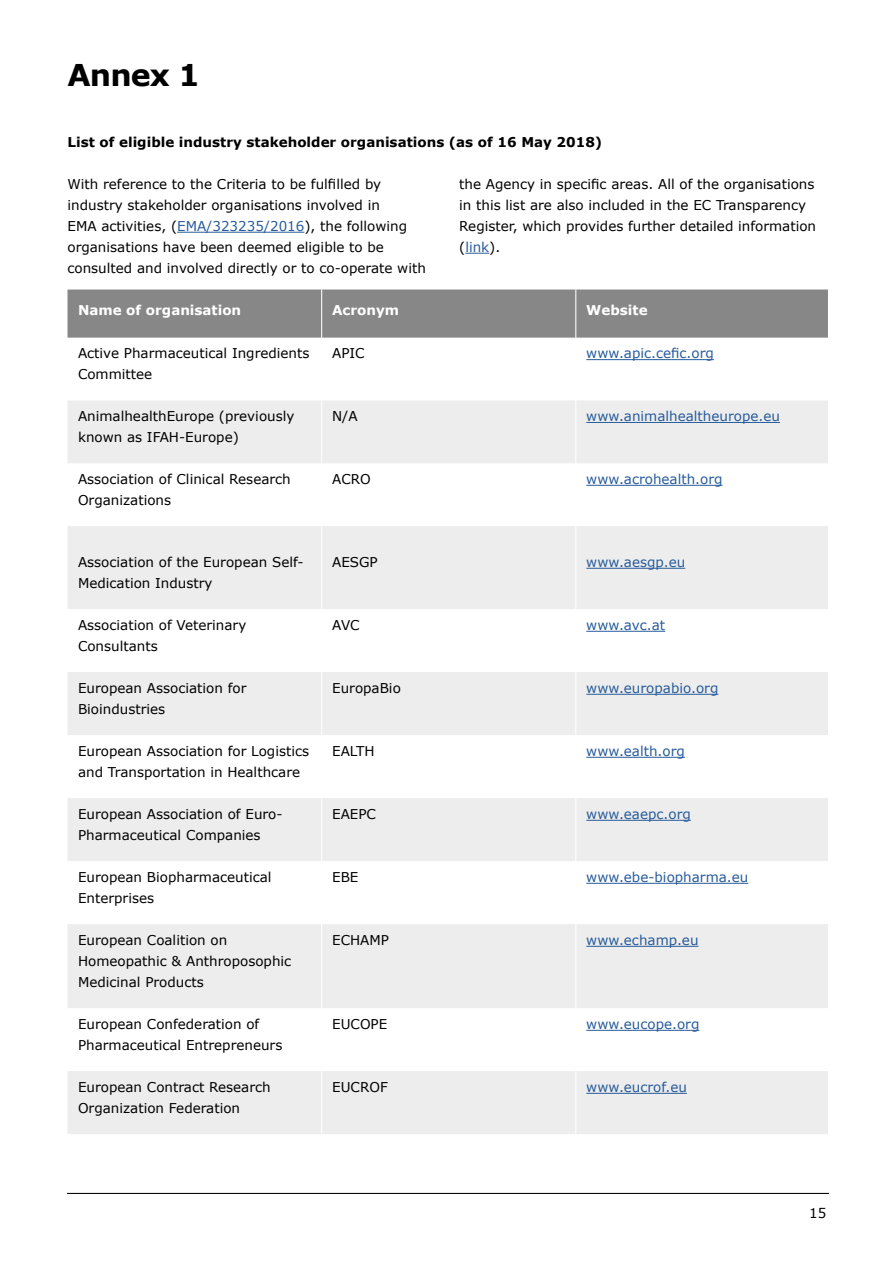
<style>
.page{position:relative;width:893px;height:1263px;background:#fff}
.page>*{position:absolute;margin:0;border:0;box-sizing:border-box;transform-origin:0 0}
.t1{font:700 30px "Verdana";letter-spacing:-.03em;color:#000}
.t2{font:13.5px/21px "Verdana";color:#000}
.t3{font:13.5px "Verdana";color:#275b9b}
.t4{font:700 13.5px "Verdana";color:#000}
.t5{font:700 13.5px "Verdana";color:#fff}
.s1{color:#275b9b}
</style>
<div class="page">
<hr style="left:67px;top:1193px;width:762px;height:1px;background:#000">
<hr style="left:177px;top:232px;width:127px;height:1px;background:#275b9b">
<svg style="left:465px;top:253px;width:24px;height:1px"></svg>
<div style="left:68px;top:290px;width:760px;height:48px;background:#878787"></div>
<svg style="left:68px;top:401px;width:760px;height:733px;fill:#ededed"></svg>
<hr style="left:321px;top:400px;width:1px;height:63px;background:#fff">
<hr style="left:575px;top:400px;width:1px;height:63px;background:#fff">
<hr style="left:321px;top:526px;width:1px;height:83px;background:#fff">
<hr style="left:575px;top:526px;width:1px;height:83px;background:#fff">
<hr style="left:321px;top:609px;width:1px;height:63px;background:#fff">
<hr style="left:575px;top:609px;width:1px;height:63px;background:#fff">
<hr style="left:321px;top:672px;width:1px;height:63px;background:#fff">
<hr style="left:575px;top:672px;width:1px;height:63px;background:#fff">
<hr style="left:321px;top:735px;width:1px;height:63px;background:#fff">
<hr style="left:575px;top:735px;width:1px;height:63px;background:#fff">
<hr style="left:321px;top:798px;width:1px;height:63px;background:#fff">
<hr style="left:575px;top:798px;width:1px;height:63px;background:#fff">
<hr style="left:321px;top:861px;width:1px;height:63px;background:#fff">
<hr style="left:575px;top:861px;width:1px;height:63px;background:#fff">
<hr style="left:321px;top:924px;width:1px;height:84px;background:#fff">
<hr style="left:575px;top:924px;width:1px;height:84px;background:#fff">
<hr style="left:321px;top:1008px;width:1px;height:63px;background:#fff">
<hr style="left:575px;top:1008px;width:1px;height:63px;background:#fff">
<hr style="left:321px;top:1071px;width:1px;height:63px;background:#fff">
<hr style="left:575px;top:1071px;width:1px;height:63px;background:#fff">
<hr style="left:321px;top:289px;width:1px;height:49px;background:#fff">
<hr style="left:575px;top:289px;width:1px;height:49px;background:#fff">
<hr style="left:321px;top:463px;width:1px;height:63px;background:#fff">
<hr style="left:575px;top:463px;width:1px;height:63px;background:#fff">
<hr style="left:586px;top:359px;width:128px;height:1px;background:#275b9b">
<hr style="left:586px;top:422px;width:194px;height:1px;background:#275b9b">
<hr style="left:586px;top:485px;width:137px;height:1px;background:#275b9b">
<hr style="left:586px;top:568px;width:99px;height:1px;background:#275b9b">
<hr style="left:586px;top:631px;width:79px;height:1px;background:#275b9b">
<hr style="left:586px;top:694px;width:132px;height:1px;background:#275b9b">
<hr style="left:586px;top:757px;width:99px;height:1px;background:#275b9b">
<hr style="left:586px;top:820px;width:105px;height:1px;background:#275b9b">
<hr style="left:586px;top:883px;width:162px;height:1px;background:#275b9b">
<hr style="left:586px;top:946px;width:113px;height:1px;background:#275b9b">
<hr style="left:586px;top:1030px;width:113px;height:1px;background:#275b9b">
<hr style="left:586px;top:1093px;width:101px;height:1px;background:#275b9b">
<h1 class="t1" style="left:68px;top:54px;width:134px">Annex 1</h1>
<p class="t4" style="left:68px;top:133px;width:536px">List of eligible industry stakeholder organisations (as of 16 May 2018)</p>
<p class="t2" style="left:68px;top:173px;width:360px">With reference to the Criteria to be fulfilled by industry stakeholder organisations involved in<br>EMA activities, (<span class="s1">EMA/323235/2016</span>), the following organisations have been deemed eligible to be consulted and involved directly or to co-operate with</p>
<p class="t2" style="left:459px;top:173px;width:358px">the Agency in specific areas. All of the organisations in this list are also included in the EC Transparency Register, which provides further detailed information (<span class="s1">link</span>).</p>
<p class="t5" style="left:78px;top:301px;width:165px">Name of organisation</p>
<p class="t5" style="left:332px;top:301px;width:69px">Acronym</p>
<p class="t5" style="left:586px;top:301px;width:63px">Website</p>
<p class="t2" style="left:78px;top:343px;width:233px">Active Pharmaceutical Ingredients<br>Committee</p>
<p class="t2" style="left:332px;top:343px;width:34px">APIC</p>
<p class="t3" style="left:586px;top:344px;width:129px">www.apic.cefic.org</p>
<p class="t2" style="left:78px;top:406px;width:218px">AnimalhealthEurope (previously known as IFAH-Europe)</p>
<p class="t2" style="left:332px;top:406px;width:27px">N/A</p>
<p class="t3" style="left:586px;top:407px;width:195px">www.animalhealtheurope.eu</p>
<p class="t2" style="left:78px;top:469px;width:214px">Association of Clinical Research<br>Organizations</p>
<p class="t2" style="left:332px;top:469px;width:40px">ACRO</p>
<p class="t3" style="left:586px;top:470px;width:138px">www.acrohealth.org</p>
<p class="t2" style="left:78px;top:551px;width:227px">Association of the European Self-<br>Medication Industry</p>
<p class="t2" style="left:332px;top:551px;width:47px">AESGP</p>
<p class="t3" style="left:586px;top:553px;width:100px">www.aesgp.eu</p>
<p class="t2" style="left:78px;top:614px;width:170px">Association of Veterinary<br>Consultants</p>
<p class="t2" style="left:332px;top:614px;width:29px">AVC</p>
<p class="t3" style="left:586px;top:616px;width:80px">www.avc.at</p>
<p class="t2" style="left:78px;top:677px;width:170px">European Association for<br>Bioindustries</p>
<p class="t2" style="left:332px;top:677px;width:70px">EuropaBio</p>
<p class="t3" style="left:586px;top:679px;width:134px">www.europabio.org</p>
<p class="t2" style="left:78px;top:740px;width:233px">European Association for Logistics and Transportation in Healthcare</p>
<p class="t2" style="left:332px;top:740px;width:44px">EALTH</p>
<p class="t3" style="left:586px;top:742px;width:100px">www.ealth.org</p>
<p class="t2" style="left:78px;top:803px;width:206px">European Association of Euro-<br>Pharmaceutical Companies</p>
<p class="t2" style="left:332px;top:803px;width:45px">EAEPC</p>
<p class="t3" style="left:586px;top:805px;width:106px">www.eaepc.org</p>
<p class="t2" style="left:78px;top:866px;width:195px">European Biopharmaceutical<br>Enterprises</p>
<p class="t2" style="left:332px;top:866px;width:28px">EBE</p>
<p class="t3" style="left:586px;top:868px;width:164px">www.ebe-biopharma.eu</p>
<p class="t2" style="left:78px;top:929px;width:215px">European Coalition on<br>Homeopathic &amp; Anthroposophic<br>Medicinal Products</p>
<p class="t2" style="left:332px;top:929px;width:58px">ECHAMP</p>
<p class="t3" style="left:586px;top:931px;width:114px">www.echamp.eu</p>
<p class="t2" style="left:78px;top:1013px;width:206px">European Confederation of<br>Pharmaceutical Entrepreneurs</p>
<p class="t2" style="left:332px;top:1013px;width:57px">EUCOPE</p>
<p class="t3" style="left:586px;top:1015px;width:115px">www.eucope.org</p>
<p class="t2" style="left:78px;top:1076px;width:194px">European Contract Research<br>Organization Federation</p>
<p class="t2" style="left:332px;top:1076px;width:57px">EUCROF</p>
<p class="t3" style="left:586px;top:1078px;width:102px">www.eucrof.eu</p>
<p class="t2" style="left:809px;top:1202px;width:19px">15</p>
</div>
